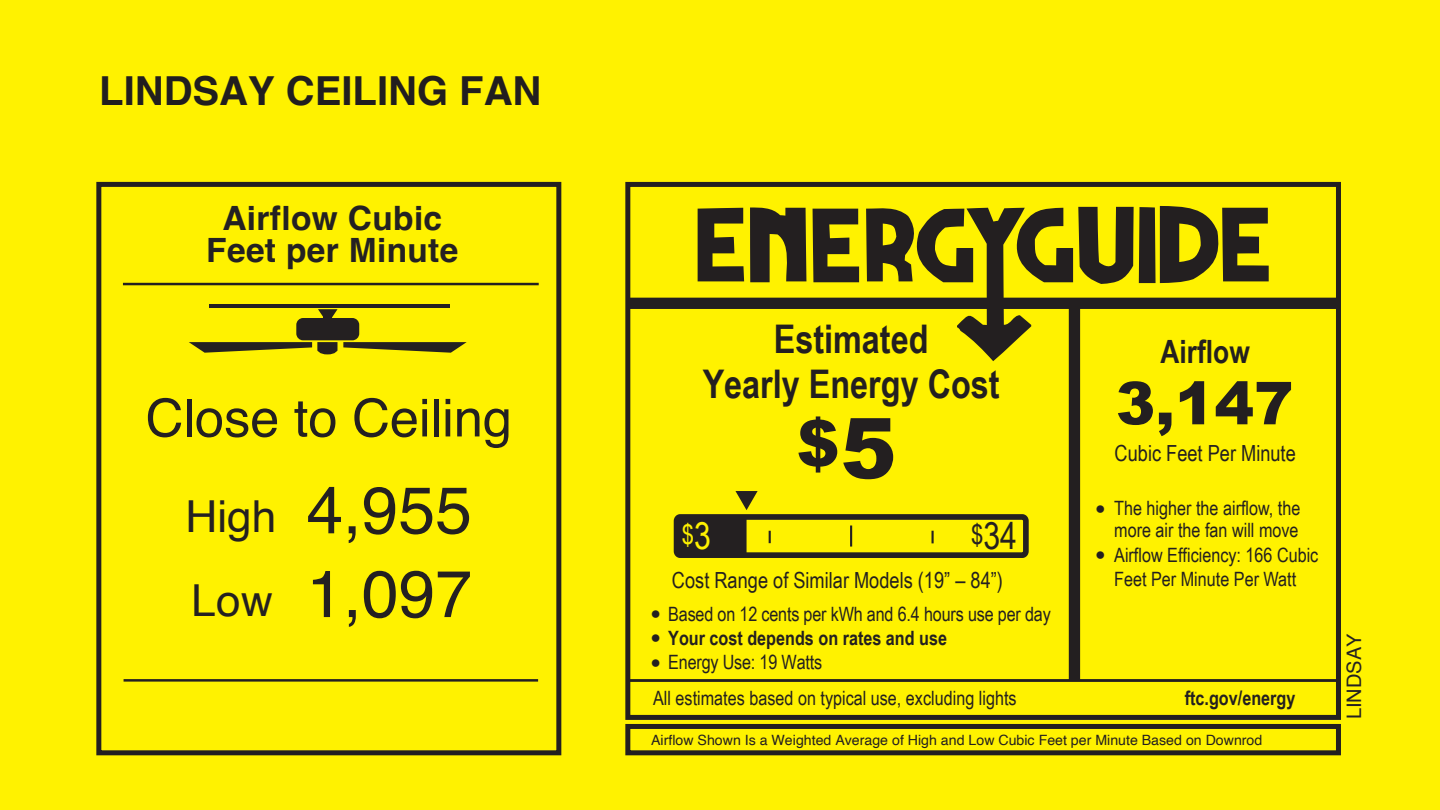
<style>
.page{position:relative;width:1440px;height:810px;background:#fff200}
.page>*{position:absolute;margin:0;border:0;box-sizing:border-box;transform-origin:0 0}
.t1{font:66.25px "Helvetica";color:#242021}
.t2{font:900 64.25px "Arial";color:#231f20}
.t3{font:900 59.25px "Arial";color:#231f20}
.t4{font:52.25px "Helvetica";color:#242021}
.t5{font:44px/84px "Helvetica";color:#242021}
.t6{font:700 40px "Helvetica";color:#211e1f}
.t7{font:700 39.5px/44.5px "Arial Narrow";color:#231f20;text-align:center}
.t8{font:37px "Arial Narrow";color:#242021}
.t9{font:700 33.5px/32.5px "Helvetica";letter-spacing:.01em;color:#242122;text-align:center}
.t10{font:700 32px "Arial Narrow";color:#231f20}
.t11{font:27.25px "Arial Narrow";color:#fff200}
.t12{font:22.25px "Arial Narrow";color:#231f20}
.t13{font:20px "Helvetica";color:#242122}
.t14{font:19.75px/22.2px "Arial Narrow";color:#231f20}
.t15{font:700 19.75px "Arial Narrow";color:#231f20}
.t16{font:17.5px "Arial Narrow";color:#231f20}
.t17{font:14.25px "Helvetica";color:#231f20}
.s1{font-size:84px}
.s2{font-size:37px}
.s3{font-size:27.25px}
</style>
<div class="page">
<div style="left:625px;top:182px;width:716px;height:538px;border:5px solid #231f20"></div>
<div style="left:628px;top:298px;width:710px;height:11px;background:#231f20"></div>
<div style="left:1069px;top:303px;width:11px;height:378px;background:#231f20"></div>
<div style="left:625px;top:724px;width:716px;height:31px;border:5px solid #231f20"></div>
<div style="left:96px;top:182px;width:465px;height:573px;border:5px solid #231f20"></div>
<hr style="left:124px;top:679px;width:414px;height:3px;background:#242021">
<hr style="left:123px;top:283px;width:416px;height:2px;background:#242021">
<hr style="left:628px;top:679px;width:710px;height:3px;background:#231f20">
<svg style="left:750px;top:207px;width:56px;height:75px"></svg>
<svg style="left:813px;top:209px;width:46px;height:73px"></svg>
<svg style="left:698px;top:208px;width:46px;height:73px"></svg>
<svg style="left:866px;top:206px;width:403px;height:155px"></svg>
<hr style="left:209px;top:304px;width:241px;height:4px;background:#242021">
<div style="left:296px;top:318px;width:63px;height:22px;background:#242021;border-radius:7px"></div>
<svg style="left:318px;top:309px;width:20px;height:9px"></svg>
<svg style="left:343px;top:342px;width:124px;height:11px"></svg>
<svg style="left:189px;top:342px;width:148px;height:12px"></svg>
<div style="left:674px;top:514px;width:355px;height:44px;border:6px solid #242021;border-radius:4px"></div>
<div style="left:677px;top:518px;width:70px;height:36px;background:#242021"></div>
<hr style="left:850px;top:526px;width:2px;height:21px;background:#242021">
<svg style="left:769px;top:531px;width:2px;height:12px"></svg>
<svg style="left:932px;top:531px;width:2px;height:12px"></svg>
<svg style="left:735px;top:491px;width:23px;height:19px"></svg>
<h3 class="t6" style="left:99px;top:67px;width:444px">LINDSAY CEILING FAN</h3>
<h3 class="t9" style="left:206px;top:205px;width:254px">Airflow Cubic<br>Feet per Minute</h3>
<h3 class="t4" style="left:146px;top:378px;width:368px">Close to Ceiling</h3>
<h3 class="t5" style="left:186px;top:476px;width:92px">High<br>Low</h3>
<h1 class="t1" style="left:306px;top:459px;width:167px">4,955</h1>
<h1 class="t1" style="left:307px;top:543px;width:167px">1,097</h1>
<h3 class="t7" style="left:703px;top:315px;width:298px">Estimated<br>Yearly Energy Cost</h3>
<h2 class="t2" style="left:797px;top:396px;width:101px">$<span class="s1">5</span></h2>
<h3 class="t11" style="left:682px;top:514px;width:31px">$<span class="s2">3</span></h3>
<h3 class="t8" style="left:971px;top:509px;width:48px"><span class="s3">$</span>34</h3>
<p class="t16" style="left:651px;top:600px;width:12px">●</p>
<p class="t16" style="left:651px;top:624px;width:12px">●</p>
<p class="t16" style="left:651px;top:649px;width:12px">●</p>
<p class="t12" style="left:672px;top:564px;width:332px">Cost Range of Similar Models (19” – 84”)</p>
<p class="t14" style="left:668px;top:602px;width:384px">Based on 12 cents per kWh and 6.4 hours use per day</p>
<p class="t15" style="left:668px;top:623px;width:280px">Your cost depends on rates and use</p>
<p class="t14" style="left:668px;top:650px;width:155px">Energy Use: 19 Watts</p>
<h3 class="t10" style="left:1161px;top:327px;width:91px">Airflow</h3>
<h3 class="t3" style="left:1116px;top:360px;width:179px">3,147</h3>
<p class="t12" style="left:1115px;top:437px;width:183px">Cubic Feet Per Minute</p>
<p class="t16" style="left:1095px;top:495px;width:12px">●</p>
<p class="t16" style="left:1095px;top:541px;width:12px">●</p>
<p class="t14" style="left:1114px;top:496px;width:188px">The higher the airflow, the more air the fan will move</p>
<p class="t14" style="left:1114px;top:542px;width:206px;line-height:24.8px">Airflow Efficiency: 166 Cubic<br>Feet Per Minute Per Watt</p>
<p class="t15" style="left:1185px;top:683px;width:112px">ftc.gov/energy</p>
<p class="t14" style="left:653px;top:686px;width:365px">All estimates based on typical use, excluding lights</p>
<p class="t17" style="left:651px;top:729px;width:613px">Airflow Shown Is a Weighted Average of High and Low Cubic Feet per Minute Based on Downrod</p>
<p class="t13" style="left:1339px;top:719px;width:87px;rotate:-90deg">LINDSAY</p>
</div>
